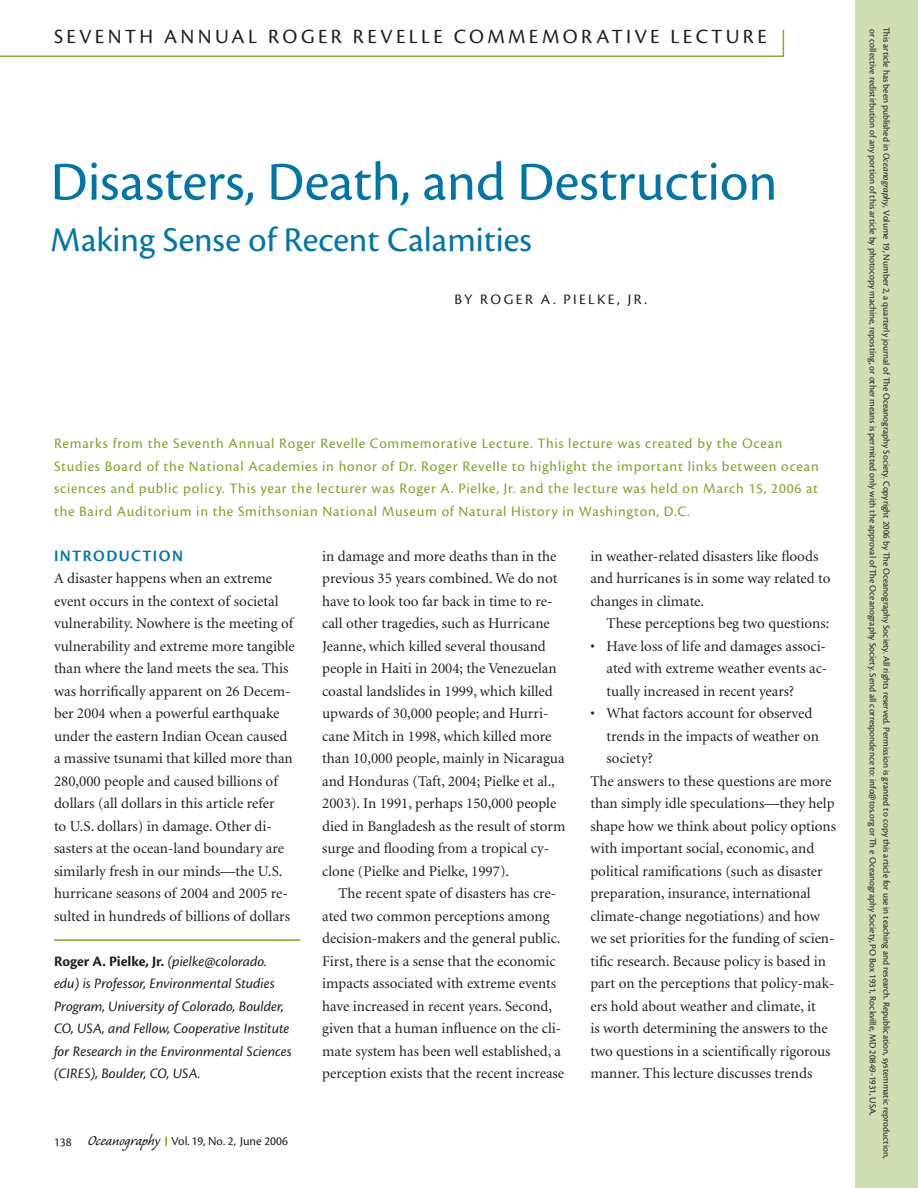
<style>
.page{position:relative;width:918px;height:1188px;background:#fff}
.page>*{position:absolute;margin:0;border:0;box-sizing:border-box;transform-origin:0 0}
.t1{font:56.7px "Cronos Pro";color:#0075a9}
.t2{font:36.15px "Cronos Pro";color:#0075a9}
.t3{font:21px "Cronos Pro";letter-spacing:.155em;color:#231f20}
.t4{font:600 16.5px "Cronos Pro";letter-spacing:.09em;color:#0075a9}
.t5{font:15px/22.5px "Minion";color:#231f20}
.t6{font:15px/22.5px "Cronos Pro";letter-spacing:.05em;color:#81a32b}
.t7{font:italic 15px/22.5px "Cronos Pro";color:#231f20}
.t8{font:15px "Cronos Pro";letter-spacing:.155em;color:#231f20}
.t9{font:12.75px "Cronos Pro";color:#231f20}
.t10{font:9.75px/13.5px "Cronos Pro";color:#231f20}
.s1{font-weight:700;font-style:normal}
.s2{font-family:"Caliban";font-size:18px}
.s3{font-style:italic}
</style>
<div class="page">
<svg style="left:165px;top:1137px;width:2px;height:9px"></svg>
<svg style="left:0;top:29px;width:785px;height:28px"></svg>
<hr style="left:54px;top:939px;width:247px;height:2px;background:#81a32b">
<div style="left:855px;top:0;width:63px;height:1188px;background:#d1ddb4"></div>
<h3 class="t3" style="left:54px;top:28px;width:714px">SEVENTH ANNUAL ROGER REVELLE COMMEMORATIVE LECTURE</h3>
<h1 class="t1" style="left:51px;top:159px;width:728px">Disasters, Death, and Destruction</h1>
<h2 class="t2" style="left:51px;top:225px;width:483px">Making Sense of Recent Calamities</h2>
<p class="t8" style="left:455px;top:294px;width:194px">BY ROGER A. PIELKE, JR.</p>
<p class="t6" style="left:54px;top:433px;width:766px">Remarks from the Seventh Annual Roger Revelle Commemorative Lecture. This lecture was created by the Ocean Studies Board of the National Academies in honor of Dr. Roger Revelle to highlight the important links between ocean sciences and public policy. This year the lecturer was Roger A. Pielke, Jr. and the lecture was held on March 15, 2006 at the Baird Auditorium in the Smithsonian National Museum of Natural History in Washington, D.C.</p>
<p class="t4" style="left:54px;top:549px;width:130px">INTRODUCTION</p>
<p class="t5" style="left:54px;top:568px;width:242px">A disaster happens when an extreme event occurs in the context of societal vulnerability. Nowhere is the meeting of vulnerability and extreme more tangible than where the land meets the sea. This was horrifically apparent on 26 Decem&shy;ber 2004 when a powerful earthquake under the eastern Indian Ocean caused a massive tsunami that killed more than 280,000 people and caused billions of dollars (all dollars in this article refer<br>to U.S. dollars) in damage. Other di&shy;sasters at the ocean-land boundary are similarly fresh in our minds—the U.S. hurricane seasons of 2004 and 2005 re&shy;sulted in hundreds of billions of dollars</p>
<p class="t7" style="left:54px;top:951px;width:239px"><span class="s1">Roger A. Pielke, Jr.</span> (pielke@colorado. edu) is Professor, Environmental Studies Program, University of Colorado, Boulder, CO, USA, and Fellow, Cooperative Institute for Research in the Environmental Sciences (CIRES), Boulder, CO, USA.</p>
<p class="t9" style="left:54px;top:1136px;width:235px">138 <span class="s2">Oceanography</span> Vol. 19, No. 2, June 2006</p>
<p class="t5" style="left:322px;top:546px;width:245px">in damage and more deaths than in the previous 35 years combined. We do not have to look too far back in time to re&shy;call other tragedies, such as Hurricane Jeanne, which killed several thousand people in Haiti in 2004; the Venezuelan coastal landslides in 1999, which killed upwards of 30,000 people; and Hurri&shy;cane Mitch in 1998, which killed more than 10,000 people, mainly in Nicaragua and Honduras (Taft, 2004; Pielke et al., 2003). In 1991, perhaps 150,000 people died in Bangladesh as the result of storm surge and flooding from a tropical cy&shy;clone (Pielke and Pielke, 1997).</p>
<p class="t5" style="left:322px;top:883px;width:244px;text-indent:16px">The recent spate of disasters has cre&shy;ated two common perceptions among decision-makers and the general public.<br>First, there is a sense that the economic impacts associated with extreme events have increased in recent years. Second, given that a human influence on the cli&shy;mate system has been well established, a perception exists that the recent increase</p>
<p class="t5" style="left:590px;top:546px;width:242px">in weather-related disasters like floods and hurricanes is in some way related to changes in climate.</p>
<p class="t5" style="left:607px;top:613px;width:224px">These perceptions beg two questions:</p>
<p class="t5" style="left:607px;top:636px;width:222px;text-align:justify;text-indent:-16px">• Have loss of life and damages associ&shy;ated with extreme weather events ac&shy;tually increased in recent years?</p>
<p class="t5" style="left:590px;top:703px;width:224px">• What factors account for observed</p>
<p class="t5" style="left:607px;top:726px;width:214px">trends in the impacts of weather on</p>
<p class="t5" style="left:607px;top:748px;width:48px">society?</p>
<p class="t5" style="left:590px;top:771px;width:243px">The answers to these questions are more</p>
<p class="t5" style="left:590px;top:793px;width:246px">than simply idle speculations—they help</p>
<p class="t5" style="left:590px;top:816px;width:247px">shape how we think about policy options</p>
<p class="t5" style="left:590px;top:838px;width:225px">with important social, economic, and</p>
<p class="t5" style="left:590px;top:861px;width:234px">political ramifications (such as disaster</p>
<p class="t5" style="left:590px;top:883px;width:222px">preparation, insurance, international</p>
<p class="t5" style="left:590px;top:906px;width:231px">climate-change negotiations) and how</p>
<p class="t5" style="left:590px;top:928px;width:246px">we set priorities for the funding of scien-</p>
<p class="t5" style="left:590px;top:951px;width:237px">tific research. Because policy is based in</p>
<p class="t5" style="left:590px;top:973px;width:246px">part on the perceptions that policy-mak-</p>
<p class="t5" style="left:590px;top:996px;width:227px">ers hold about weather and climate, it</p>
<p class="t5" style="left:590px;top:1018px;width:239px">is worth determining the answers to the</p>
<p class="t5" style="left:590px;top:1041px;width:242px">two questions in a scientifically rigorous</p>
<p class="t5" style="left:590px;top:1063px;width:223px">manner. This lecture discusses trends</p>
<p class="t10" style="left:892px;top:27px;width:1133px;rotate:90deg">This article has been published in <span class="s3">Oceanography</span>, Volume 19, Number 2, a quarterly journal of The Oceanography Society. Copyright 2006 by The Oceanography Society. All rights reserved. Permission is granted to copy this article for use in teaching and research. Republication, systemmatic reproduction, or collective redistirbution of any portion of this article by photocopy machine, reposting, or other means is permitted only with the approval of The Oceanography Society. Send all correspondence to: info@tos.org or Th e Oceanography Society, PO Box 1931, Rockville, MD 20849-1931, USA.</p>
</div>
